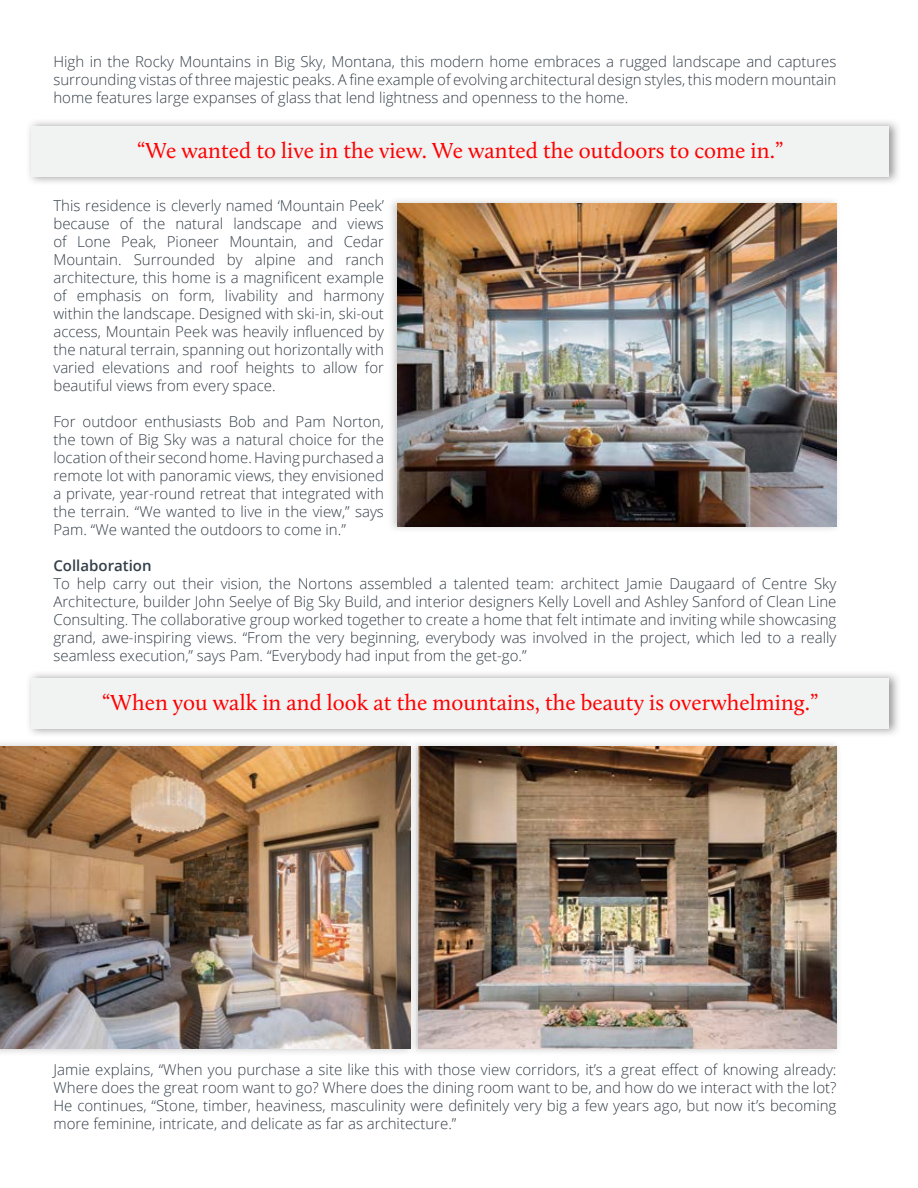
<style>
.page{position:relative;width:918px;height:1188px;background:#fff}
.page>*{position:absolute;margin:0;border:0;box-sizing:border-box;transform-origin:0 0}
.t1{font:22.5px "Calluna";color:#f00}
.t2{font:300 15px/18px "Open Sans";color:#333e48;text-align:justify}
.t3{font:600 15px "Open Sans";color:#333e48}
</style>
<div class="page">
<img style="left:391px;top:200px;width:446px;height:329px">
<img style="left:397px;top:203px;width:439px;height:323px">
<img style="left:29px;top:121px;width:869px;height:62px">
<div style="left:32px;top:126px;width:857px;height:50px;background:#f1f2f2"></div>
<img style="left:415px;top:744px;width:423px;height:308px">
<img style="left:418px;top:747px;width:419px;height:302px">
<img style="left:0;top:746px;width:411px;height:303px">
<img style="left:29px;top:673px;width:869px;height:62px">
<div style="left:32px;top:678px;width:857px;height:50px;background:#f1f2f2"></div>
<p class="t2" style="left:53px;top:54px;width:785px">High in the Rocky Mountains in Big Sky, Montana, this modern home embraces a rugged landscape and captures surrounding vistas of three majestic peaks. A fine example of evolving architectural design styles, this modern mountain home features large expanses of glass that lend lightness and openness to the home.</p>
<h1 class="t1" style="left:137px;top:141px;width:647px">“We wanted to live in the view. We wanted the outdoors to come in.”</h1>
<p class="t2" style="left:53px;top:198px;width:332px">This residence is cleverly named ‘Mountain Peek’ because of the natural landscape and views of Lone Peak, Pioneer Mountain, and Cedar Mountain. Surrounded by alpine and ranch architecture, this home is a magnificent example of emphasis on form, livability and harmony within the landscape. Designed with ski-in, ski-out access, Mountain Peek was heavily influenced by the natural terrain, spanning out horizontally with varied elevations and roof heights to allow for beautiful views from every space.</p>
<p class="t2" style="left:53px;top:414px;width:332px">For outdoor enthusiasts Bob and Pam Norton, the town of Big Sky was a natural choice for the location of their second home. Having purchased a remote lot with panoramic views, they envisioned a private, year-round retreat that integrated with the terrain. “We wanted to live in the view,” says Pam. “We wanted the outdoors to come in.”</p>
<p class="t3" style="left:53px;top:560px;width:100px">Collaboration</p>
<p class="t2" style="left:53px;top:576px;width:785px">To help carry out their vision, the Nortons assembled a talented team: architect Jamie Daugaard of Centre Sky Architecture, builder John Seelye of Big Sky Build, and interior designers Kelly Lovell and Ashley Sanford of Clean Line Consulting. The collaborative group worked together to create a home that felt intimate and inviting while showcasing grand, awe-inspiring views. “From the very beginning, everybody was involved in the project, which led to a really seamless execution,” says Pam. “Everybody had input from the get-go.”</p>
<h1 class="t1" style="left:102px;top:693px;width:718px">“When you walk in and look at the mountains, the beauty is overwhelming.”</h1>
<p class="t2" style="left:53px;top:1060px;width:785px">Jamie explains, “When you purchase a site like this with those view corridors, it’s a great effect of knowing already:<br>Where does the great room want to go? Where does the dining room want to be, and how do we interact with the lot?<br>He continues, “Stone, timber, heaviness, masculinity were definitely very big a few years ago, but now it’s becoming more feminine, intricate, and delicate as far as architecture.”</p>
</div>
